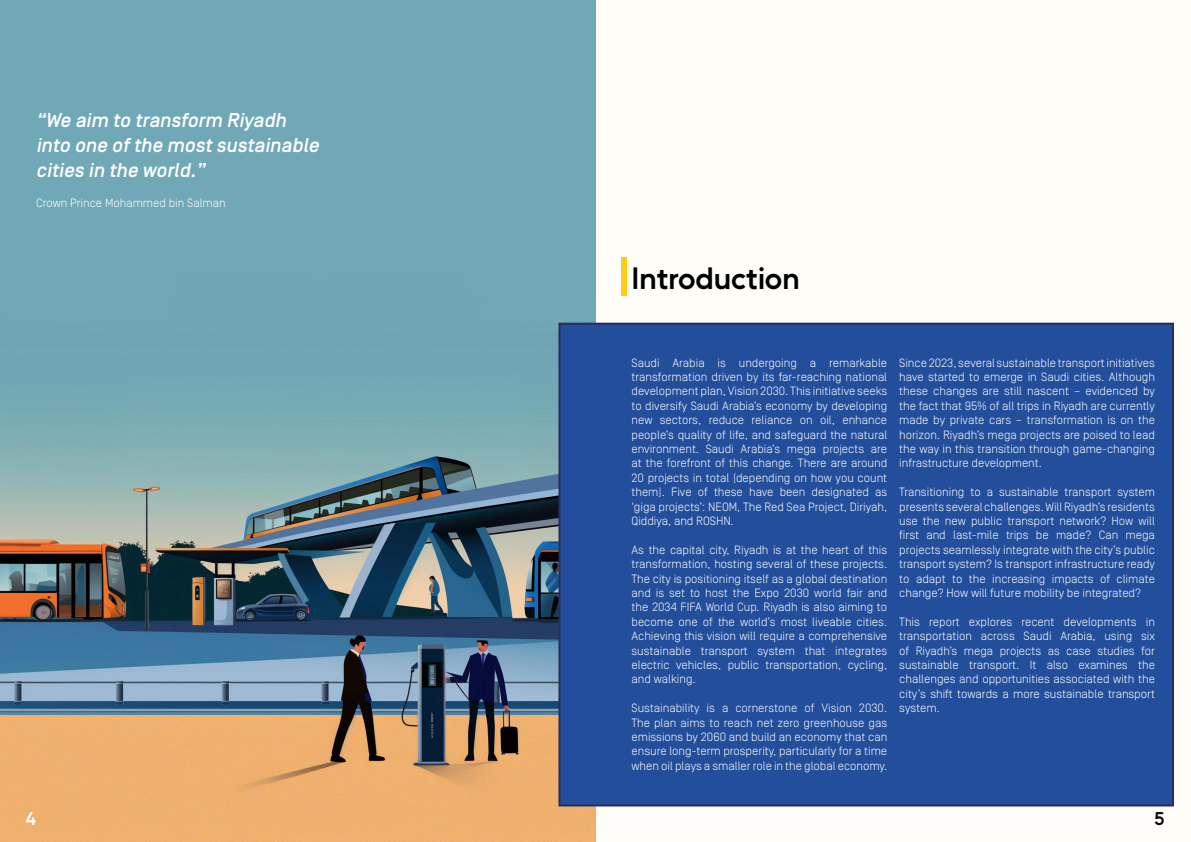
<style>
.page{position:relative;width:1191px;height:842px;background:#fff}
.page>*{position:absolute;margin:0;border:0;box-sizing:border-box;transform-origin:0 0}
.t1{font:600 30px "Mustica Pro";color:#000}
.t2{font:italic 500 20px/25px "Simplon BP";color:#fff}
.t3{font:600 18px "Mustica Pro";color:#000}
.t4{font:600 18px "Mustica Pro";color:#fff}
.t5{font:300 12px/14.4px "Simplon BP";color:#fff;text-align:justify}
</style>
<div class="page">
<img style="left:0;top:0;width:595px;height:842px">
<div style="left:557px;top:322px;width:617px;height:485px;background:#224e9c"></div>
<div style="left:621px;top:257px;width:5px;height:39px;background:#ffcc18"></div>
<h2 class="t2" style="left:36px;top:108px;width:288px">“We aim to transform Riyadh into one ofthe most sustainable cities in the world.”</h2>
<p class="t5" style="left:36px;top:196px;width:191px">Crown Prince Mohammed bin Salman</p>
<h3 class="t4" style="left:26px;top:804px;width:12px">4</h3>
<h1 class="t1" style="left:631px;top:254px;width:170px">Introduction</h1>
<p class="t5" style="left:631px;top:355px;width:257px">Saudi Arabia is undergoing a remarkable transformation driven by its far-reaching national development plan, Vision 2030. This initiative seeks to diversify Saudi Arabia’s economy by developing new sectors, reduce reliance on oil, enhance people’s quality of life, and safeguard the natural environment. Saudi Arabia’s mega projects are at the forefront of this change. There are around 20 projects in total (depending on how you count them). Five of these have been designated as ‘giga projects’: NEOM, The Red Sea Project, Diriyah, Qiddiya, and ROSHN.</p>
<p class="t5" style="left:631px;top:542px;width:257px">As the capital city, Riyadh is at the heart of this transformation, hosting several of these projects.<br>The city is positioning itself as a global destination and is set to host the Expo 2030 world fair and the 2034 FIFA World Cup. Riyadh is also aiming to become one of the world’s most liveable cities.<br>Achieving this vision will require a comprehensive sustainable transport system that integrates electric vehicles, public transportation, cycling, and walking.</p>
<p class="t5" style="left:631px;top:701px;width:257px">Sustainability is a cornerstone of Vision 2030.<br>The plan aims to reach net zero greenhouse gas emissions by 2060 and build an economy that can ensure long-term prosperity, particularly for a time when oil plays a smaller role in the global economy.</p>
<p class="t5" style="left:899px;top:355px;width:257px">Since 2023, several sustainable transport initiatives have started to emerge in Saudi cities. Although these changes are still nascent – evidenced by the fact that 95% of all trips in Riyadh are currently made by private cars – transformation is on the horizon. Riyadh’s mega projects are poised to lead the way in this transition through game-changing infrastructure development.</p>
<p class="t5" style="left:899px;top:485px;width:257px">Transitioning to a sustainable transport system presents several challenges. Will Riyadh’s residents use the new public transport network? How will first and last-mile trips be made? Can mega projects seamlessly integrate with the city’s public transport system? Is transport infrastructure ready to adapt to the increasing impacts of climate change? How will future mobility be integrated?</p>
<p class="t5" style="left:899px;top:614px;width:257px">This report explores recent developments in transportation across Saudi Arabia, using six of Riyadh’s mega projects as case studies for sustainable transport. It also examines the challenges and opportunities associated with the city’s shift towards a more sustainable transport system.</p>
<h3 class="t3" style="left:1155px;top:804px;width:11px">5</h3>
</div>
